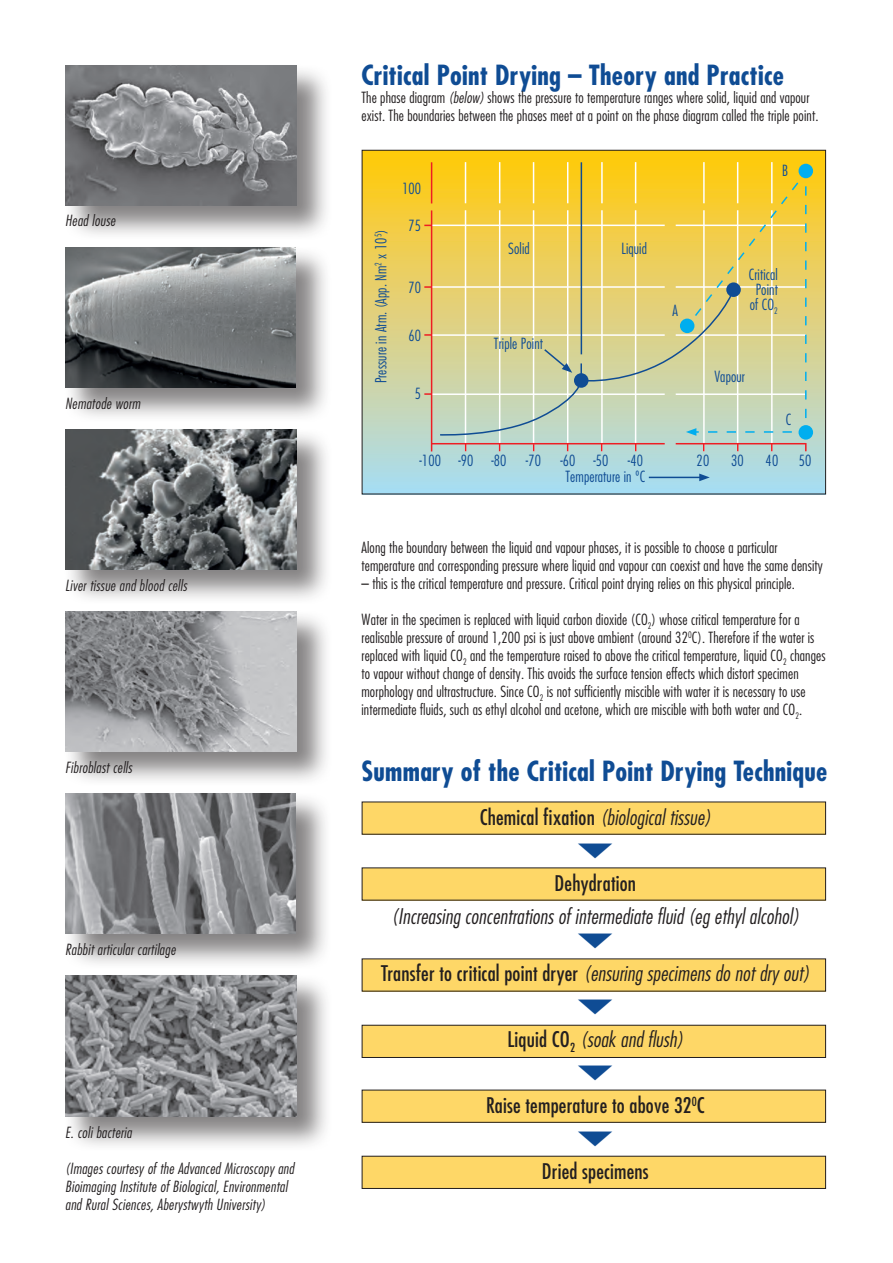
<style>
.page{position:relative;width:893px;height:1263px;background:#fff}
.page>*{position:absolute;margin:0;border:0;box-sizing:border-box;transform-origin:0 0}
.t1{font:700 condensed 27px "Futura";letter-spacing:.01em;color:#0f4c94}
.t2{font:italic 300 condensed 21px "Futura";letter-spacing:.01em;color:#231f20}
.t3{font:condensed 21px "Futura";letter-spacing:.01em;color:#231f20}
.t4{font:300 condensed 15px/18px "Futura";letter-spacing:.01em;color:#231f20}
.t5{font:italic 300 condensed 15px/18px "Futura";letter-spacing:.02em;color:#231f20}
.t6{font:300 condensed 15px/15px "Futura";letter-spacing:.01em;color:#0f4c94;text-align:center}
.s1{font-style:italic}
.s2{font-weight:400;font-style:normal}
</style>
<div class="page">
<div style="left:362px;top:802px;width:464px;height:32px;background:#fed767"></div>
<div style="left:362px;top:868px;width:464px;height:32px;background:#fed767"></div>
<div style="left:362px;top:959px;width:464px;height:32px;background:#fed767"></div>
<div style="left:362px;top:1025px;width:464px;height:32px;background:#fed767"></div>
<div style="left:362px;top:1025px;width:464px;height:33px;border:1px solid #231f20"></div>
<div style="left:362px;top:1156px;width:464px;height:32px;background:#fed767"></div>
<div style="left:362px;top:1156px;width:464px;height:33px;border:1px solid #231f20"></div>
<div style="left:362px;top:1090px;width:464px;height:32px;background:#fed767"></div>
<div style="left:362px;top:1090px;width:464px;height:33px;border:1px solid #231f20"></div>
<svg style="left:364px;top:152px;width:460px;height:340px;background:#cfd395"></svg>
<div style="left:362px;top:150px;width:464px;height:344px;border:1px solid #231f20"></div>
<hr style="left:465px;top:210px;width:1px;height:241px;background:#fff">
<hr style="left:465px;top:162px;width:1px;height:41px;background:#fff">
<hr style="left:499px;top:210px;width:1px;height:241px;background:#fff">
<hr style="left:499px;top:162px;width:1px;height:41px;background:#fff">
<hr style="left:533px;top:210px;width:1px;height:241px;background:#fff">
<hr style="left:533px;top:162px;width:1px;height:41px;background:#fff">
<hr style="left:567px;top:210px;width:1px;height:241px;background:#fff">
<hr style="left:567px;top:162px;width:1px;height:41px;background:#fff">
<hr style="left:601px;top:210px;width:2px;height:241px;background:#fff">
<hr style="left:601px;top:162px;width:2px;height:41px;background:#fff">
<hr style="left:635px;top:210px;width:1px;height:241px;background:#fff">
<hr style="left:635px;top:162px;width:1px;height:41px;background:#fff">
<hr style="left:771px;top:210px;width:2px;height:241px;background:#fff">
<hr style="left:771px;top:162px;width:2px;height:41px;background:#fff">
<hr style="left:737px;top:210px;width:1px;height:241px;background:#fff">
<hr style="left:737px;top:162px;width:1px;height:41px;background:#fff">
<hr style="left:703px;top:210px;width:2px;height:241px;background:#fff">
<hr style="left:703px;top:162px;width:2px;height:41px;background:#fff">
<hr style="left:432px;top:393px;width:233px;height:2px;background:#fff">
<hr style="left:432px;top:334px;width:233px;height:2px;background:#fff">
<hr style="left:432px;top:286px;width:233px;height:2px;background:#fff">
<hr style="left:432px;top:225px;width:233px;height:1px;background:#fff">
<hr style="left:432px;top:443px;width:233px;height:1px;background:#ee1d23">
<hr style="left:431px;top:210px;width:1px;height:241px;background:#ee1d23">
<svg style="left:424px;top:393px;width:7px;height:2px"></svg>
<svg style="left:424px;top:334px;width:7px;height:2px"></svg>
<svg style="left:424px;top:286px;width:7px;height:2px"></svg>
<hr style="left:431px;top:162px;width:1px;height:41px;background:#ee1d23">
<hr style="left:581px;top:162px;width:1px;height:192px;background:#0f4c94">
<div style="left:798px;top:425px;width:15px;height:15px;background:#00aeef;border-radius:50%"></div>
<div style="left:798px;top:164px;width:15px;height:14px;background:#00aeef;border-radius:50%"></div>
<hr style="left:649px;top:477px;width:53px;height:1px;background:#0f4c94">
<svg style="left:699px;top:474px;width:11px;height:7px"></svg>
<hr style="left:676px;top:443px;width:130px;height:1px;background:#ee1d23">
<svg style="left:439px;top:168px;width:368px;height:269px;background:#e0d17b"></svg>
<div style="left:726px;top:282px;width:15px;height:15px;background:#0f4c94;border-radius:50%"></div>
<div style="left:64px;top:64px;width:269px;height:177px;background:#231f20;opacity:.55"></div>
<img style="left:65px;top:65px;width:232px;height:141px">
<div style="left:64px;top:246px;width:268px;height:177px;background:#231f20;opacity:.55"></div>
<img style="left:65px;top:247px;width:231px;height:141px">
<div style="left:64px;top:428px;width:269px;height:177px;background:#231f20;opacity:.55"></div>
<img style="left:65px;top:429px;width:232px;height:141px">
<div style="left:64px;top:610px;width:269px;height:178px;background:#231f20;opacity:.55"></div>
<img style="left:65px;top:611px;width:232px;height:141px">
<div style="left:64px;top:792px;width:268px;height:178px;background:#231f20;opacity:.55"></div>
<img style="left:65px;top:794px;width:231px;height:140px">
<div style="left:64px;top:974px;width:269px;height:178px;background:#231f20;opacity:.55"></div>
<img style="left:65px;top:976px;width:232px;height:140px">
<p class="t5" style="left:65px;top:212px;width:52px">Head louse</p>
<p class="t5" style="left:65px;top:394px;width:77px">Nematode worm</p>
<p class="t5" style="left:65px;top:576px;width:123px">Liver tissue and blood cells</p>
<p class="t5" style="left:65px;top:759px;width:68px">Fibroblast cells</p>
<p class="t5" style="left:65px;top:941px;width:112px">Rabbit articular cartilage</p>
<p class="t5" style="left:65px;top:1123px;width:68px">E. coli bacteria</p>
<p class="t5" style="left:65px;top:1159px;width:231px">(Images courtesy of the Advanced Microscopy and<br>Bioimaging Institute of Biological, Environmental and Rural Sciences, Aberystwyth University)</p>
<h1 class="t1" style="left:361px;top:58px;width:424px">Critical Point Drying – Theory and Practice</h1>
<p class="t4" style="left:361px;top:89px;width:458px">The phase diagram <span class="s1">(below)</span> shows the pressure to temperature ranges where solid, liquid and vapour exist. The boundaries between the phases meet at a point on the phase diagram called the triple point.</p>
<p class="t6" style="left:373px;top:383px;width:156px;rotate:-90deg">Pressure in Atm. (App. Nm<sup>2</sup> x 10<sup>5</sup>)</p>
<p class="t6" style="left:402px;top:180px;width:21px">100</p>
<p class="t6" style="left:408px;top:218px;width:14px">75</p>
<p class="t6" style="left:408px;top:279px;width:14px">70</p>
<p class="t6" style="left:408px;top:327px;width:14px">60</p>
<p class="t6" style="left:415px;top:386px;width:8px">5</p>
<p class="t6" style="left:508px;top:241px;width:23px">Solid</p>
<p class="t6" style="left:621px;top:241px;width:27px">Liquid</p>
<p class="t6" style="left:494px;top:336px;width:51px">Triple Point</p>
<p class="t6" style="left:672px;top:303px;width:7px">A</p>
<p class="t6" style="left:782px;top:163px;width:7px">B</p>
<p class="t6" style="left:749px;top:267px;width:31px">Critical<br>Point of CO<sub>2</sub></p>
<p class="t6" style="left:714px;top:369px;width:32px">Vapour</p>
<p class="t6" style="left:786px;top:412px;width:7px">C</p>
<p class="t6" style="left:419px;top:453px;width:88px">-100 -90 -80</p>
<p class="t6" style="left:526px;top:453px;width:17px">-70</p>
<p class="t6" style="left:560px;top:453px;width:50px">-60 -50</p>
<p class="t6" style="left:628px;top:453px;width:17px">-40</p>
<p class="t6" style="left:697px;top:453px;width:14px">20</p>
<p class="t6" style="left:731px;top:453px;width:14px">30</p>
<p class="t6" style="left:766px;top:453px;width:14px">40</p>
<p class="t6" style="left:799px;top:453px;width:14px">50</p>
<p class="t6" style="left:565px;top:469px;width:81px">Temperature in ºC</p>
<p class="t4" style="left:361px;top:539px;width:463px">Along the boundary between the liquid and vapour phases, it is possible to choose a particular temperature and corresponding pressure where liquid and vapour can coexist and have the same density</p>
<p class="t4" style="left:361px;top:575px;width:435px">– this is the critical temperature and pressure. Critical point drying relies on this physical principle.</p>
<p class="t4" style="left:361px;top:611px;width:466px">Water in the specimen is replaced with liquid carbon dioxide (CO<sub>2</sub>) whose critical temperature for a realisable pressure of around 1,200 psi is just above ambient (around 32<sup>0</sup>C). Therefore if the water is replaced with liquid CO<sub>2</sub> and the temperature raised to above the critical temperature, liquid CO<sub>2</sub> changes to vapour without change of density. This avoids the surface tension effects which distort specimen morphology and ultrastructure. Since CO<sub>2</sub> is not sufficiently miscible with water it is necessary to use intermediate fluids, such as ethyl alcohol and acetone, which are miscible with both water and CO<sub>2</sub>.</p>
<h1 class="t1" style="left:361px;top:754px;width:467px">Summary of the Critical Point Drying Technique</h1>
<h2 class="t2" style="left:480px;top:804px;width:233px"><span class="s2">Chemical fixation</span> (biological tissue)</h2>
<h2 class="t3" style="left:555px;top:870px;width:83px">Dehydration</h2>
<h2 class="t2" style="left:392px;top:903px;width:409px">(Increasing concentrations of intermediate fluid (eg ethyl alcohol)</h2>
<h2 class="t2" style="left:381px;top:960px;width:430px"><span class="s2">Transfer to critical point dryer</span> (ensuring specimens do not dry out)</h2>
<h2 class="t2" style="left:507px;top:1026px;width:177px"><span class="s2">Liquid CO</span><sub>2</sub> (soak and flush)</h2>
<h2 class="t3" style="left:486px;top:1092px;width:220px">Raise temperature to above 32<sup>0</sup>C</h2>
<h2 class="t3" style="left:542px;top:1158px;width:108px">Dried specimens</h2>
</div>
